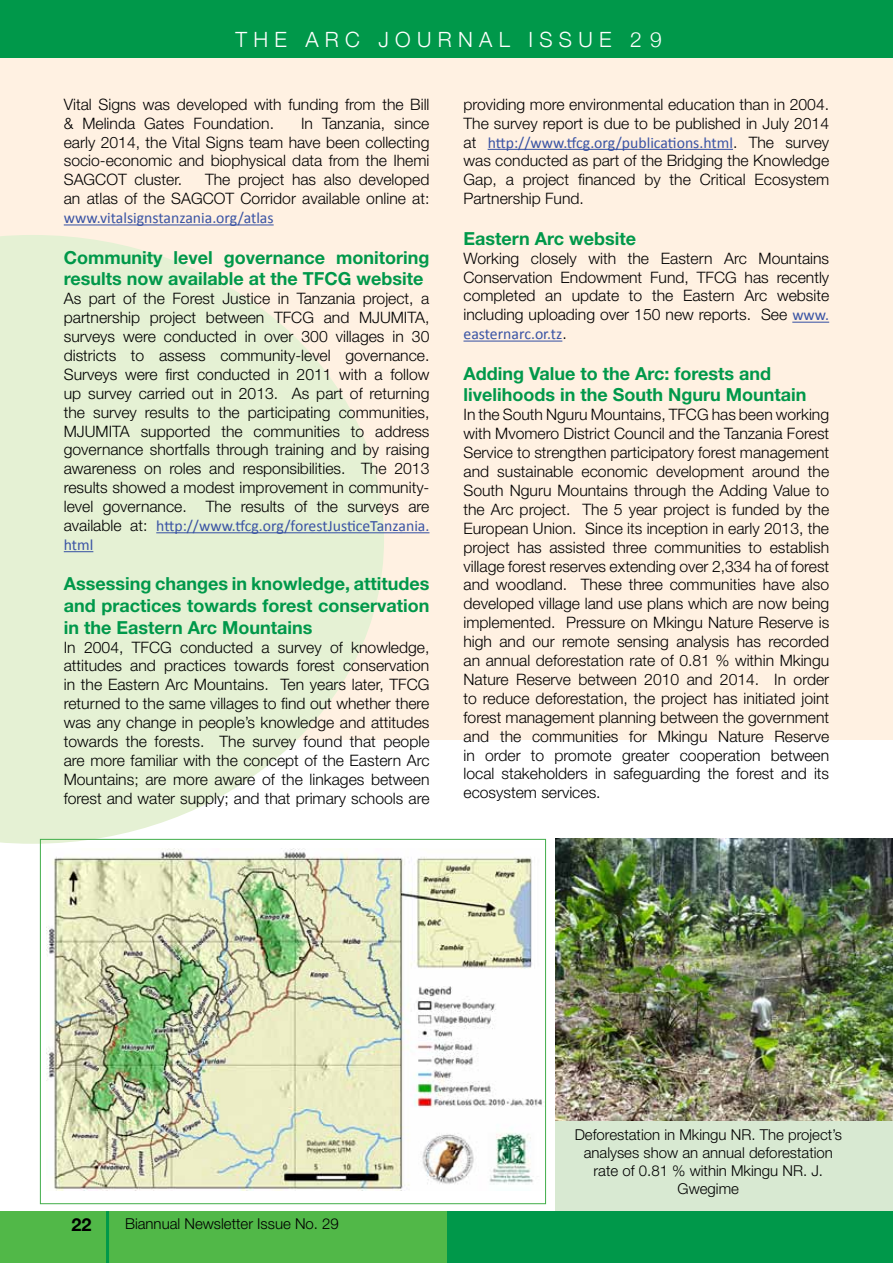
<style>
.page{position:relative;width:893px;height:1263px;background:#fff}
.page>*{position:absolute;margin:0;border:0;box-sizing:border-box;transform-origin:0 0}
.t1{font:300 21px "Helvetica Neue";letter-spacing:.3em;color:#fff}
.t2{font:700 18px/21.6px "Helvetica Neue LT Std";color:#00984a}
.t3{font:700 18px "Helvetica Neue LT Std";color:#000}
.t4{font:300 15.75px/18.9px "Helvetica Neue LT Std";color:#000;text-align:justify}
.t5{font:15.75px/18.9px "Calibri";color:#3953a4}
.t6{font:300 15px/18px "Helvetica Neue LT Std";color:#000;text-align:center}
.s1{font-family:"Helvetica Neue LT Std";font-weight:300;color:#000}
.s2{font-family:"Calibri";font-weight:400;color:#3953a4}
</style>
<div class="page">
<div style="left:0;top:0;width:893px;height:58px;background:#00984a"></div>
<div style="left:437px;top:1211px;width:456px;height:52px;background:#00984a"></div>
<div style="left:0;top:1211px;width:446px;height:52px;background:#51b848"></div>
<hr style="left:106px;top:1211px;width:3px;height:52px;background:#00984a">
<div style="left:555px;top:1079px;width:338px;height:132px;background:#d8e9d2"></div>
<div style="left:0;top:58px;width:893px;height:681px;background:#fff1e2"></div>
<svg style="left:0;top:235px;width:384px;height:609px;fill:#e5f1d4"></svg>
<hr style="left:64px;top:224px;width:210px;height:1px;background:#3953a4">
<hr style="left:156px;top:532px;width:273px;height:1px;background:#3953a4">
<svg style="left:64px;top:551px;width:29px;height:1px"></svg>
<hr style="left:488px;top:149px;width:245px;height:1px;background:#3953a4">
<hr style="left:792px;top:322px;width:37px;height:1px;background:#3953a4">
<hr style="left:463px;top:341px;width:99px;height:1px;background:#3953a4">
<hr style="left:892px;top:106px;width:1px;height:258px;background:#74706d">
<hr style="left:892px;top:142px;width:1px;height:184px;background:#4c4d4f">
<img style="left:47px;top:848px;width:495px;height:342px">
<img style="left:555px;top:839px;width:338px;height:282px">
<h1 class="t1" style="left:235px;top:22px;width:428px">THE ARC JOURNAL ISSUE 29</h1>
<p class="t4" style="left:64px;top:94px;width:367px">Vital Signs was developed with funding from the Bill &amp; Melinda Gates Foundation.</p>
<p class="t4" style="left:64px;top:113px;width:367px;text-indent:237px">In Tanzania, since early 2014, the Vital Signs team have been collecting socio-economic and biophysical data from the Ihemi SAGCOT cluster.</p>
<p class="t4" style="left:64px;top:170px;width:367px;text-align:right">The project has also developed<br>an atlas of the SAGCOT Corridor available online at:</p>
<p class="t5" style="left:64px;top:209px;width:211px">www.vitalsignstanzania.org/atlas</p>
<p class="t2" style="left:64px;top:246px;width:367px">Community level governance monitoring results now available at the TFCG website</p>
<p class="t4" style="left:64px;top:289px;width:367px">As part of the Forest Justice in Tanzania project, a partnership project between TFCG and MJUMITA, surveys were conducted in over 300 villages in 30 districts to assess community-level governance.<br>Surveys were first conducted in 2011 with a follow up survey carried out in 2013. As part of returning the survey results to the participating communities, MJUMITA supported the communities to address governance shortfalls through training and by raising awareness on roles and responsibilities. The 2013 results showed a modest improvement in community&shy;level governance. The results of the surveys are</p>
<p class="t5" style="left:64px;top:516px;width:367px"><span class="s1">available at:</span> http://www.tfcg.org/forestJusticeTanzania. html</p>
<p class="t2" style="left:64px;top:573px;width:367px;text-align:justify">Assessing changes in knowledge, attitudes and practices towards forest conservation in the Eastern Arc Mountains</p>
<p class="t4" style="left:64px;top:637px;width:367px">In 2004, TFCG conducted a survey of knowledge, attitudes and practices towards forest conservation in the Eastern Arc Mountains. Ten years later, TFCG returned to the same villages to find out whether there was any change in people’s knowledge and attitudes towards the forests. The survey found that people are more familiar with the concept of the Eastern Arc Mountains; are more aware of the linkages between forest and water supply; and that primary schools are</p>
<p class="t4" style="left:463px;top:94px;width:367px">providing more environmental education than in 2004.<br>The survey report is due to be published in July 2014</p>
<p class="t5" style="left:463px;top:133px;width:367px"><span class="s1">at</span> http://www.tfcg.org/publications.html<span class="s1">. The survey</span></p>
<p class="t4" style="left:463px;top:151px;width:367px">was conducted as part of the Bridging the Knowledge Gap, a project financed by the Critical Ecosystem Partnership Fund.</p>
<p class="t2" style="left:463px;top:227px;width:174px">Eastern Arc website</p>
<p class="t4" style="left:463px;top:248px;width:367px">Working closely with the Eastern Arc Mountains Conservation Endowment Fund, TFCG has recently completed an update to the Eastern Arc website including uploading over 150 new reports. See <span class="s2">www.</span></p>
<p class="t5" style="left:463px;top:325px;width:105px">easternarc.or.tz<span class="s1">.</span></p>
<p class="t2" style="left:463px;top:362px;width:344px">Adding Value to the Arc: forests and livelihoods in the South Nguru Mountain</p>
<p class="t4" style="left:463px;top:405px;width:367px">In the South Nguru Mountains, TFCG has been working with Mvomero District Council and the Tanzania Forest Service to strengthen participatory forest management and sustainable economic development around the South Nguru Mountains through the Adding Value to the Arc project. The 5 year project is funded by the European Union. Since its inception in early 2013, the project has assisted three communities to establish village forest reserves extending over 2,334 ha of forest and woodland. These three communities have also developed village land use plans which are now being implemented. Pressure on Mkingu Nature Reserve is high and our remote sensing analysis has recorded an annual deforestation rate of 0.81 % within Mkingu Nature Reserve between 2010 and 2014. In order to reduce deforestation, the project has initiated joint forest management planning between the government and the communities for Mkingu Nature Reserve in order to promote greater cooperation between local stakeholders in safeguarding the forest and its ecosystem services.</p>
<p class="t3" style="left:71px;top:1213px;width:22px">22</p>
<p class="t6" style="left:125px;top:1214px;width:215px">Biannual Newsletter Issue No. 29</p>
<p class="t6" style="left:575px;top:1125px;width:269px">Deforestation in Mkingu NR. The project’s analyses show an annual deforestation rate of 0.81 % within Mkingu NR. J.<br>Gwegime</p>
</div>
